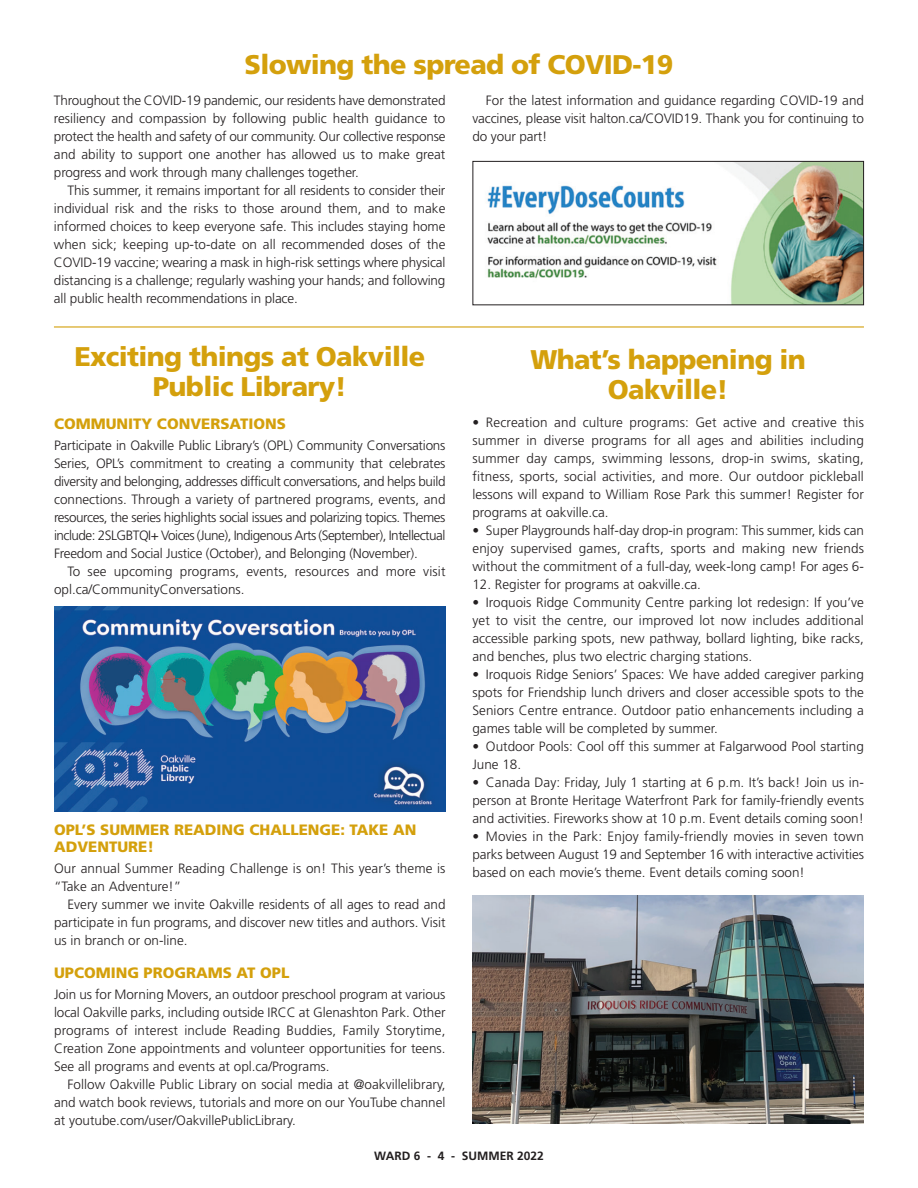
<style>
.page{position:relative;width:918px;height:1188px;background:#fff}
.page>*{position:absolute;margin:0;border:0;box-sizing:border-box;transform-origin:0 0}
.t1{font:900 27px/30px "Frutiger";letter-spacing:-.025em;color:#d4a00c;text-align:center}
.t2{font:900 15px/16.5px "Frutiger";color:#d4a00c}
.t3{font:300 13.5px/18px "Frutiger";color:#231f20;text-align:justify}
.t4{font:700 12px "Frutiger";color:#231f20}
</style>
<div class="page">
<hr style="left:54px;top:326px;width:810px;height:2px;background:#d4a00c">
<img style="left:487px;top:163px;width:375px;height:140px">
<div style="left:472px;top:161px;width:392px;height:144px;border:1px solid #231f20"></div>
<img style="left:54px;top:607px;width:392px;height:204px">
<img style="left:472px;top:895px;width:392px;height:229px">
<p class="t1" style="left:245px;top:52px;width:430px">Slowing the spread of COVID-19</p>
<p class="t3" style="left:54px;top:92px;width:393px">Throughout the COVID-19 pandemic, our residents have demonstrated resiliency and compassion by following public health guidance to protect the health and safety of our community. Our collective response and ability to support one another has allowed us to make great progress and work through many challenges together.</p>
<p class="t3" style="left:54px;top:182px;width:393px;text-indent:14px">This summer, it remains important for all residents to consider their individual risk and the risks to those around them, and to make informed choices to keep everyone safe. This includes staying home when sick; keeping up-to-date on all recommended doses of the COVID-19 vaccine; wearing a mask in high-risk settings where physical distancing is a challenge; regularly washing your hands; and following all public health recommendations in place.</p>
<p class="t3" style="left:472px;top:92px;width:393px;text-indent:14px">For the latest information and guidance regarding COVID-19 and vaccines, please visit halton.ca/COVID19. Thank you for continuing to do your part!</p>
<p class="t1" style="left:74px;top:343px;width:352px">Exciting things at Oakville<br>Public Library!</p>
<p class="t2" style="left:54px;top:416px;width:233px">COMMUNITY CONVERSATIONS</p>
<p class="t3" style="left:54px;top:437px;width:393px">Participate in Oakville Public Library’s (OPL) Community Conversations Series, OPL’s commitment to creating a community that celebrates diversity and belonging, addresses difficult conversations, and helps build connections. Through a variety of partnered programs, events, and resources, the series highlights social issues and polarizing topics. Themes include: 2SLGBTQI+ Voices (June), Indigenous Arts (September), Intellectual Freedom and Social Justice (October), and Belonging (November).</p>
<p class="t3" style="left:54px;top:563px;width:393px;text-indent:14px">To see upcoming programs, events, resources and more visit opl.ca/CommunityConversations.</p>
<p class="t2" style="left:54px;top:823px;width:364px">OPL’S SUMMER READING CHALLENGE: TAKE AN<br>ADVENTURE!</p>
<p class="t3" style="left:54px;top:860px;width:393px">Our annual Summer Reading Challenge is on! This year’s theme is “Take an Adventure!”</p>
<p class="t3" style="left:54px;top:896px;width:393px;text-indent:14px">Every summer we invite Oakville residents of all ages to read and participate in fun programs, and discover new titles and authors. Visit us in branch or on-line.</p>
<p class="t2" style="left:54px;top:965px;width:237px">UPCOMING PROGRAMS AT OPL</p>
<p class="t3" style="left:54px;top:986px;width:393px">Join us for Morning Movers, an outdoor preschool program at various local Oakville parks, including outside IRCC at Glenashton Park. Other programs of interest include Reading Buddies, Family Storytime, Creation Zone appointments and volunteer opportunities for teens.<br>See all programs and events at opl.ca/Programs.</p>
<p class="t3" style="left:54px;top:1076px;width:393px;text-indent:14px">Follow Oakville Public Library on social media at @oakvillelibrary, and watch book reviews, tutorials and more on our YouTube channel at youtube.com/user/OakvillePublicLibrary.</p>
<p class="t1" style="left:530px;top:346px;width:277px">What’s happening in<br>Oakville!</p>
<p class="t3" style="left:472px;top:415px;width:393px">• Recreation and culture programs: Get active and creative this summer in diverse programs for all ages and abilities including summer day camps, swimming lessons, drop-in swims, skating, fitness, sports, social activities, and more. Our outdoor pickleball lessons will expand to William Rose Park this summer! Register for programs at oakville.ca.</p>
<p class="t3" style="left:472px;top:523px;width:393px">• Super Playgrounds half-day drop-in program: This summer, kids can enjoy supervised games, crafts, sports and making new friends without the commitment of a full-day, week-long camp! For ages 6-</p>
<p class="t3" style="left:472px;top:577px;width:230px">12. Register for programs at oakville.ca.</p>
<p class="t3" style="left:472px;top:595px;width:393px">• Iroquois Ridge Community Centre parking lot redesign: If you’ve yet to visit the centre, our improved lot now includes additional accessible parking spots, new pathway, bollard lighting, bike racks, and benches, plus two electric charging stations.</p>
<p class="t3" style="left:472px;top:667px;width:393px">• Iroquois Ridge Seniors’ Spaces: We have added caregiver parking spots for Friendship lunch drivers and closer accessible spots to the Seniors Centre entrance. Outdoor patio enhancements including a games table will be completed by summer.</p>
<p class="t3" style="left:472px;top:739px;width:393px">• Outdoor Pools: Cool off this summer at Falgarwood Pool starting<br>June 18.</p>
<p class="t3" style="left:472px;top:775px;width:393px">• Canada Day: Friday, July 1 starting at 6 p.m. It’s back! Join us in&shy;person at Bronte Heritage Waterfront Park for family-friendly events and activities. Fireworks show at 10 p.m. Event details coming soon!</p>
<p class="t3" style="left:472px;top:829px;width:393px">• Movies in the Park: Enjoy family-friendly movies in seven town parks between August 19 and September 16 with interactive activities based on each movie’s theme. Event details coming soon!</p>
<p class="t4" style="left:374px;top:1150px;width:171px">WARD 6 - 4 - SUMMER 2022</p>
</div>
